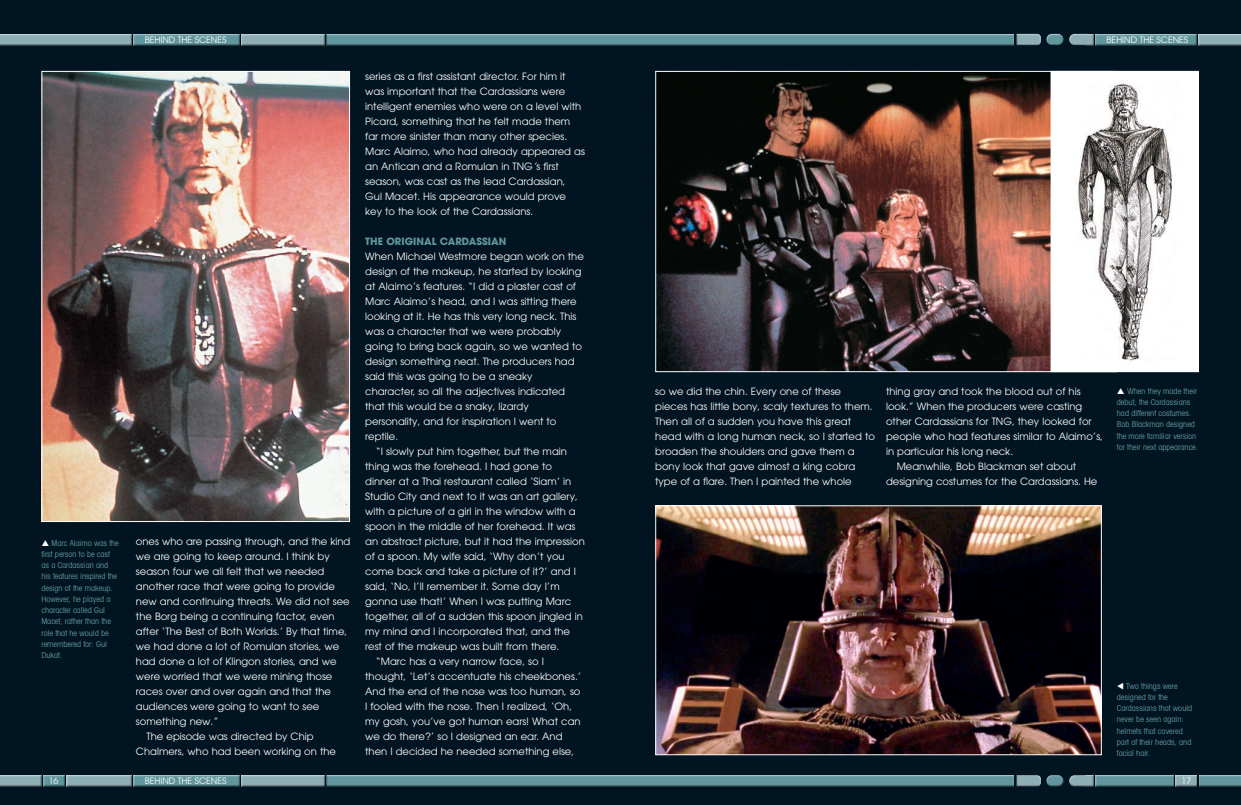
<style>
.page{position:relative;width:1241px;height:805px;background:#fff}
.page>*{position:absolute;margin:0;border:0;box-sizing:border-box;transform-origin:0 0}
.t1{font:10px/15px "Avant Garde LT";color:#fff}
.t2{font:700 10px "Avant Garde";color:#61969e}
.t3{font:8.75px "Avant Garde LT";color:#fff}
.t4{font:condensed 8.12px/11.2px "Avant Garde LT";color:#61969e}
.s1{font-style:italic}
.s2{color:#fff}
</style>
<div class="page">
<div style="left:0;top:0;width:1240px;height:804px;background:#001421"></div>
<div style="left:239px;top:33px;width:86px;height:13px;background:#231f20;opacity:.75"></div>
<div style="left:239px;top:774px;width:86px;height:13px;background:#231f20;opacity:.75"></div>
<div style="left:132px;top:33px;width:108px;height:13px;background:#231f20;opacity:.75"></div>
<div style="left:132px;top:774px;width:108px;height:13px;background:#231f20;opacity:.75"></div>
<div style="left:0;top:33px;width:132px;height:13px;background:#231f20;opacity:.75"></div>
<div style="left:42px;top:774px;width:23px;height:13px;background:#231f20;opacity:.75"></div>
<div style="left:64px;top:773px;width:69px;height:14px;background:#fff;opacity:.75"></div>
<div style="left:65px;top:774px;width:68px;height:13px;background:#231f20;opacity:.75"></div>
<div style="left:0;top:774px;width:42px;height:13px;background:#231f20;opacity:.75"></div>
<div style="left:1094px;top:33px;width:104px;height:13px;background:#231f20;opacity:.75"></div>
<div style="left:1197px;top:33px;width:43px;height:13px;background:#231f20;opacity:.75"></div>
<div style="left:325px;top:33px;width:689px;height:13px;background:#231f20;opacity:.75"></div>
<div style="left:325px;top:774px;width:689px;height:13px;background:#231f20;opacity:.75"></div>
<div style="left:1045px;top:32px;width:19px;height:11px;background:#fff;opacity:.75"></div>
<div style="left:1045px;top:35px;width:20px;height:11px;background:#231f20;opacity:.75"></div>
<div style="left:1045px;top:772px;width:19px;height:12px;background:#fff;opacity:.75"></div>
<div style="left:1045px;top:776px;width:20px;height:11px;background:#231f20;opacity:.75"></div>
<div style="left:1067px;top:33px;width:26px;height:13px;background:#231f20;opacity:.75"></div>
<div style="left:1067px;top:774px;width:26px;height:12px;background:#231f20;opacity:.75"></div>
<div style="left:1015px;top:33px;width:27px;height:13px;background:#231f20;opacity:.75"></div>
<div style="left:1015px;top:774px;width:27px;height:12px;background:#231f20;opacity:.75"></div>
<div style="left:1094px;top:774px;width:81px;height:13px;background:#231f20;opacity:.75"></div>
<div style="left:1174px;top:774px;width:24px;height:13px;background:#231f20;opacity:.75"></div>
<div style="left:1197px;top:774px;width:43px;height:13px;background:#231f20;opacity:.75"></div>
<img style="left:657px;top:73px;width:393px;height:297px">
<div style="left:1050px;top:71px;width:148px;height:300px;background:#fff"></div>
<img style="left:1077px;top:83px;width:96px;height:278px">
<div style="left:1050px;top:71px;width:148px;height:301px;border:1px solid #fff"></div>
<img style="left:657px;top:507px;width:442px;height:246px">
<div style="left:655px;top:505px;width:446px;height:250px;border:1px solid #fff"></div>
<img style="left:43px;top:73px;width:305px;height:447px">
<div style="left:41px;top:71px;width:309px;height:451px;border:1px solid #fff"></div>
<p class="t4" style="left:41px;top:536px;width:79px;text-indent:10px">Marc Alaimo was the first person to be cast as a Cardassian and his features inspired the design of the makeup.<br>However, he played a character called Gul<br>Macet, rather than the role that he would be remembered for: Gul<br>Dukat.</p>
<p class="t3" style="left:145px;top:34px;width:83px">BEHIND THE SCENES</p>
<p class="t1" style="left:136px;top:533px;width:216px">ones who are passing through, and the kind</p>
<p class="t1" style="left:136px;top:548px;width:195px">we are going to keep around. I think by</p>
<p class="t1" style="left:136px;top:563px;width:190px">season four we all felt that we needed</p>
<p class="t1" style="left:136px;top:578px;width:200px">another race that were going to provide</p>
<p class="t1" style="left:136px;top:593px;width:215px">new and continuing threats. We did not see</p>
<p class="t1" style="left:136px;top:608px;width:200px">the Borg being a continuing factor, even</p>
<p class="t1" style="left:136px;top:623px;width:213px">after ‘The Best of Both Worlds.’ By that time,</p>
<p class="t1" style="left:136px;top:638px;width:205px">we had done a lot of Romulan stories, we</p>
<p class="t1" style="left:136px;top:653px;width:202px">had done a lot of Klingon stories, and we</p>
<p class="t1" style="left:136px;top:668px;width:198px">were worried that we were mining those</p>
<p class="t1" style="left:136px;top:683px;width:196px">races over and over again and that the</p>
<p class="t1" style="left:136px;top:698px;width:185px">audiences were going to want to see</p>
<p class="t1" style="left:136px;top:713px;width:84px">something new.”</p>
<p class="t1" style="left:147px;top:728px;width:168px">The episode was directed by Chip</p>
<p class="t1" style="left:136px;top:743px;width:201px">Chalmers, who had been working on the</p>
<p class="t1" style="left:365px;top:68px;width:221px">series as a first assistant director. For him it was important that the Cardassians were intelligent enemies who were on a level with Picard, something that he felt made them far more sinister than many other species.<br>Marc Alaimo, who had already appeared as an Antican and a Romulan in TNG<span class="s1">’</span>s first season, was cast as the lead Cardassian, Gul Macet. His appearance would prove key to the look of the Cardassians.</p>
<p class="t2" style="left:365px;top:234px;width:143px">THE ORIGINAL CARDASSIAN</p>
<p class="t1" style="left:365px;top:248px;width:220px">When Michael Westmore began work on the</p>
<p class="t1" style="left:365px;top:263px;width:218px">design of the makeup, he started by looking</p>
<p class="t1" style="left:365px;top:278px;width:212px">at Alaimo’s features. “I did a plaster cast of</p>
<p class="t1" style="left:365px;top:293px;width:213px">Marc Alaimo’s head, and I was sitting there</p>
<p class="t1" style="left:365px;top:308px;width:213px">looking at it. He has this very long neck. This</p>
<p class="t1" style="left:365px;top:323px;width:197px">was a character that we were probably</p>
<p class="t1" style="left:365px;top:338px;width:218px">going to bring back again, so we wanted to</p>
<p class="t1" style="left:365px;top:353px;width:211px">design something neat. The producers had</p>
<p class="t1" style="left:365px;top:368px;width:169px">said this was going to be a sneaky</p>
<p class="t1" style="left:365px;top:383px;width:201px">character, so all the adjectives indicated</p>
<p class="t1" style="left:365px;top:398px;width:165px">that this would be a snaky, lizardy</p>
<p class="t1" style="left:365px;top:413px;width:193px">personality, and for inspiration I went to</p>
<p class="t1" style="left:365px;top:428px;width:34px">reptile.</p>
<p class="t1" style="left:376px;top:443px;width:192px">“I slowly put him together, but the main</p>
<p class="t1" style="left:365px;top:458px;width:188px">thing was the forehead. I had gone to</p>
<p class="t1" style="left:365px;top:473px;width:208px">dinner at a Thai restaurant called ‘Siam’ in</p>
<p class="t1" style="left:365px;top:488px;width:214px">Studio City and next to it was an art gallery,</p>
<p class="t1" style="left:365px;top:503px;width:212px">with a picture of a girl in the window with a</p>
<p class="t1" style="left:365px;top:518px;width:212px">spoon in the middle of her forehead. It was</p>
<p class="t1" style="left:365px;top:533px;width:221px">an abstract picture, but it had the impression</p>
<p class="t1" style="left:365px;top:548px;width:201px">of a spoon. My wife said, ‘Why don’t you</p>
<p class="t1" style="left:365px;top:563px;width:212px">come back and take a picture of it?’ and I</p>
<p class="t1" style="left:365px;top:578px;width:196px">said, ‘No, I’ll remember it. Some day I’m</p>
<p class="t1" style="left:365px;top:593px;width:207px">gonna use that!’ When I was putting Marc</p>
<p class="t1" style="left:365px;top:608px;width:219px">together, all of a sudden this spoon jingled in</p>
<p class="t1" style="left:365px;top:623px;width:206px">my mind and I incorporated that, and the</p>
<p class="t1" style="left:365px;top:638px;width:195px">rest of the makeup was built from there.</p>
<p class="t1" style="left:376px;top:653px;width:170px">“Marc has a very narrow face, so I</p>
<p class="t1" style="left:365px;top:668px;width:217px">thought, ‘Let’s accentuate his cheekbones.’</p>
<p class="t1" style="left:365px;top:683px;width:217px">And the end of the nose was too human, so</p>
<p class="t1" style="left:365px;top:698px;width:208px">I fooled with the nose. Then I realized, ‘Oh,</p>
<p class="t1" style="left:365px;top:713px;width:217px">my gosh, you’ve got human ears! What can</p>
<p class="t1" style="left:365px;top:728px;width:199px">we do there?’ so I designed an ear. And</p>
<p class="t1" style="left:365px;top:743px;width:210px">then I decided he needed something else,</p>
<p class="t3" style="left:1106px;top:34px;width:83px">BEHIND THE SCENES</p>
<p class="t1" style="left:655px;top:383px;width:221px">so we did the chin. Every one of these pieces has little bony, scaly textures to them.<br>Then all of a sudden you have this great head with a long human neck, so I started to broaden the shoulders and gave them a bony look that gave almost a king cobra type of a flare. Then I painted the whole</p>
<p class="t1" style="left:885px;top:383px;width:196px">thing gray and took the blood out of his</p>
<p class="t1" style="left:885px;top:398px;width:198px">look.” When the producers were casting</p>
<p class="t1" style="left:885px;top:413px;width:207px">other Cardassians for TNG<span class="s1">,</span> they looked for</p>
<p class="t1" style="left:885px;top:428px;width:218px">people who had features similar to Alaimo’s,</p>
<p class="t1" style="left:885px;top:443px;width:128px">in particular his long neck.</p>
<p class="t1" style="left:896px;top:458px;width:181px">Meanwhile, Bob Blackman set about</p>
<p class="t1" style="left:885px;top:473px;width:213px">designing costumes for the Cardassians. He</p>
<p class="t4" style="left:1116px;top:385px;width:83px;text-indent:10px">When they made their debut, the Cardassians had different costumes.<br>Bob Blackman designed the more familiar version for their next appearance.</p>
<p class="t4" style="left:1116px;top:679px;width:77px"><span class="s2">▼</span> Two things were designed for the<br>Cardassians that would never be seen again: helmets that covered part of their heads, and facial hair.</p>
<p class="t3" style="left:49px;top:775px;width:11px">16</p>
<p class="t3" style="left:1181px;top:775px;width:11px">17</p>
<p class="t3" style="left:145px;top:775px;width:83px">BEHIND THE SCENES</p>
</div>
